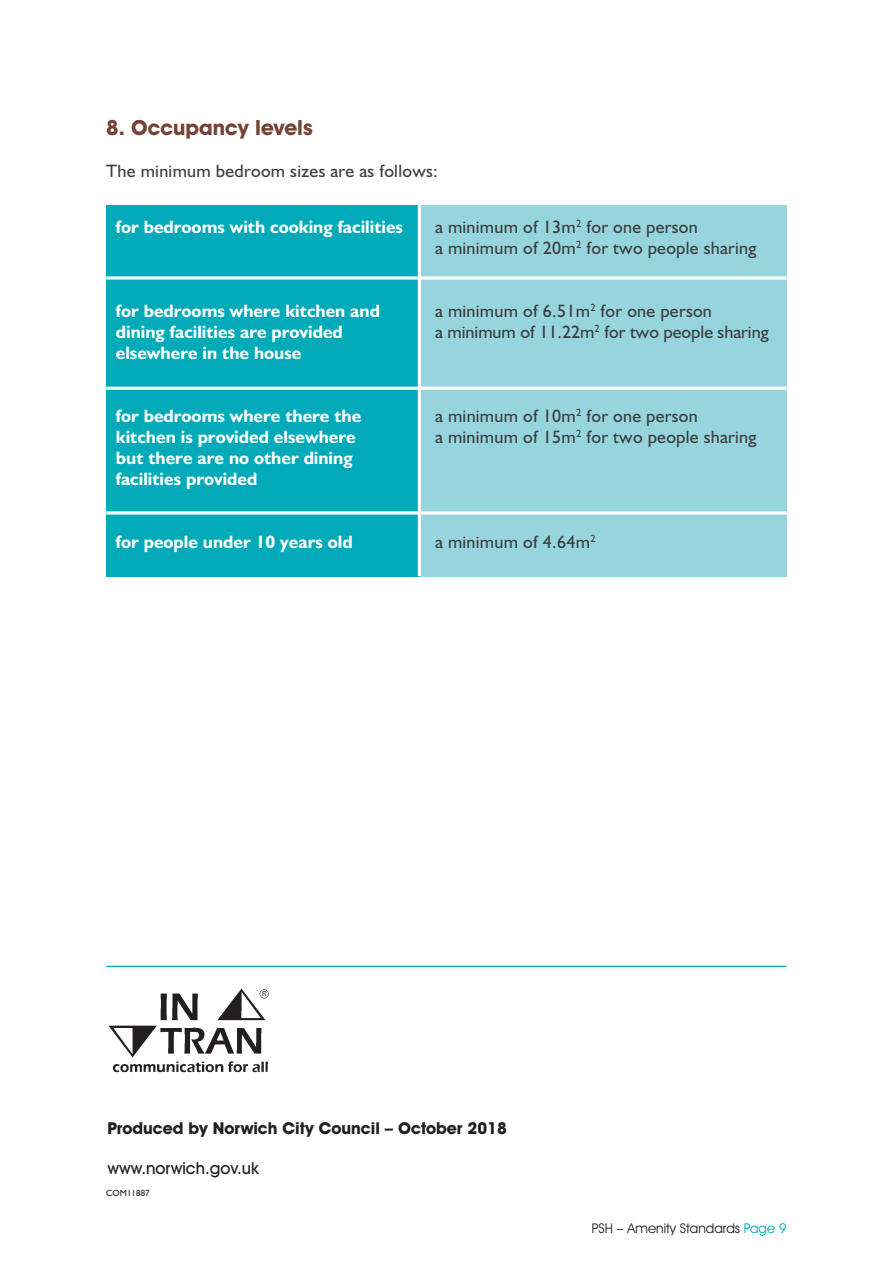
<style>
.page{position:relative;width:893px;height:1263px;background:#fff}
.page>*{position:absolute;margin:0;border:0;box-sizing:border-box;transform-origin:0 0}
.t1{font:700 21px "Avant Garde IT Cby BT";color:#754236}
.t2{font:18px/21px "Humanist 521 BT";letter-spacing:.015em;color:#3e3e3f}
.t3{font:700 18px/21px "Humanist 521 BT";color:#fff}
.t4{font:700 16.5px "Avant Garde IT Cby BT";color:#231f20}
.t5{font:500 16.5px "Avant Garde IT Cby BT";color:#231f20}
.t6{font:13.5px "Avant Garde IT Cby BT";color:#231f20}
.t7{font:9px "Humanist 521 BT";color:#231f20}
.s1{color:#00aab8}
</style>
<div class="page">
<div style="left:252px;top:205px;width:535px;height:371px;background:#96d5dd"></div>
<div style="left:106px;top:205px;width:314px;height:371px;background:#00aab8"></div>
<hr style="left:418px;top:200px;width:3px;height:376px;background:#fff">
<svg style="left:106px;top:276px;width:681px;height:4px;background:#dbf2f4"></svg>
<hr style="left:106px;top:387px;width:681px;height:3px;background:#fff">
<hr style="left:106px;top:511px;width:681px;height:3px;background:#fff">
<img style="left:108px;top:988px;width:161px;height:85px">
<hr style="left:106px;top:966px;width:681px;height:1px;background:#00aab8">
<p class="t1" style="left:106px;top:115px;width:208px">8. Occupancy levels</p>
<p class="t2" style="left:106px;top:160px;width:333px">The minimum bedroom sizes are as follows:</p>
<p class="t3" style="left:116px;top:216px;width:289px">for bedrooms with cooking facilities</p>
<p class="t2" style="left:435px;top:216px;width:323px">a minimum of 13m<sup>2</sup> for one person<br>a minimum of 20m<sup>2</sup> for two people sharing</p>
<p class="t3" style="left:116px;top:300px;width:266px">for bedrooms where kitchen and dining facilities are provided elsewhere in the house</p>
<p class="t2" style="left:435px;top:300px;width:335px">a minimum of 6.51m<sup>2</sup> for one person<br>a minimum of 11.22m<sup>2</sup> for two people sharing</p>
<p class="t3" style="left:116px;top:405px;width:247px">for bedrooms where there the kitchen is provided elsewhere but there are no other dining facilities provided</p>
<p class="t2" style="left:435px;top:405px;width:323px">a minimum of 10m<sup>2</sup> for one person<br>a minimum of 15m<sup>2</sup> for two people sharing</p>
<p class="t3" style="left:116px;top:531px;width:238px">for people under 10 years old</p>
<p class="t2" style="left:435px;top:531px;width:162px">a minimum of 4.64m<sup>2</sup></p>
<p class="t4" style="left:107px;top:1118px;width:401px">Produced by Norwich City Council – October 2018</p>
<p class="t5" style="left:107px;top:1158px;width:153px">www.norwich.gov.uk</p>
<p class="t7" style="left:106px;top:1187px;width:45px">COM11887</p>
<p class="t6" style="left:592px;top:1220px;width:196px">PSH – Amenity Standards <span class="s1">Page 9</span></p>
</div>
